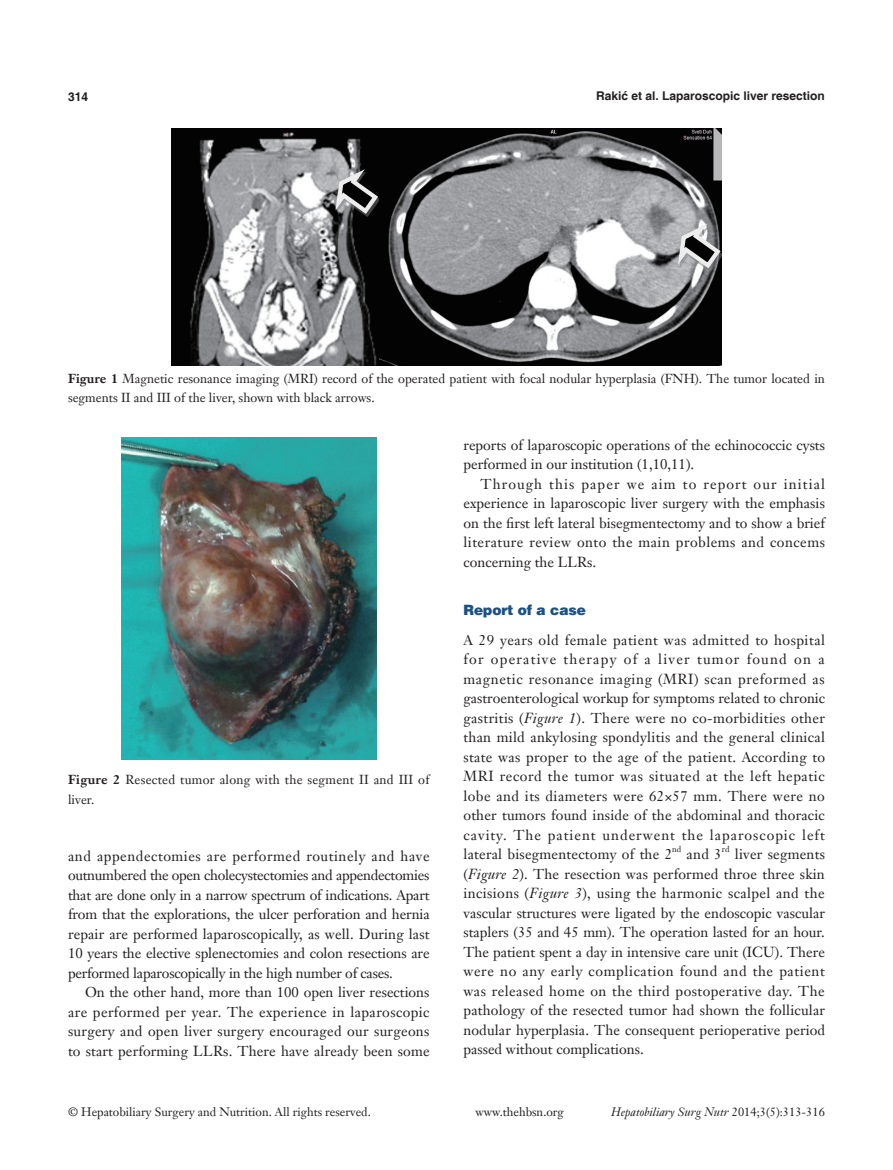
<style>
.page{position:relative;width:893px;height:1170px;background:#fff}
.page>*{position:absolute;margin:0;border:0;box-sizing:border-box;transform-origin:0 0}
.t1{font:14.25px/19.5px "Janson Text LT";color:#231f20;text-align:justify}
.t2{font:900 14.25px "Helvetica";color:#1c5085}
.t3{font:12.75px/19.5px "Janson Text LT";color:#231f20}
.t4{font:12.75px/19.5px "Janson Text LT";letter-spacing:.02em;color:#231f20}
.t5{font:12px "Janson Text LT";color:#231f20}
.t6{font:700 12px "Helvetica";color:#231f20}
.t7{font:italic 12px "Janson Text LT";color:#231f20}
.t8{font:8.25px "Janson Text LT";color:#231f20}
.s1{font-weight:700}
.s2{font-style:italic}
.s3{font-style:normal}
</style>
<div class="page">
<img style="left:171px;top:129px;width:551px;height:237px">
<svg style="left:335px;top:169px;width:44px;height:48px;background:#636364"></svg>
<svg style="left:678px;top:223px;width:44px;height:48px;background:#898a8b"></svg>
<img style="left:121px;top:437px;width:256px;height:322px">
<p class="t6" style="left:68px;top:89px;width:22px">314</p>
<p class="t6" style="left:596px;top:88px;width:230px">Rakić et al. Laparoscopic liver resection</p>
<p class="t3" style="left:68px;top:368px;width:758px"><span class="s1">Figure 1</span> Magnetic resonance imaging (MRI) record of the operated patient with focal nodular hyperplasia (FNH). The tumor located in segments II and III of the liver, shown with black arrows.</p>
<p class="t4" style="left:68px;top:770px;width:363px"><span class="s1">Figure 2</span> Resected tumor along with the segment II and III of liver.</p>
<p class="t1" style="left:68px;top:845px;width:363px">and appendectomies are performed routinely and have outnumbered the open cholecystectomies and appendectomies that are done only in a narrow spectrum of indications. Apart from that the explorations, the ulcer perforation and hernia repair are performed laparoscopically, as well. During last 10 years the elective splenectomies and colon resections are performed laparoscopically in the high number of cases.</p>
<p class="t1" style="left:68px;top:982px;width:363px;text-indent:17px">On the other hand, more than 100 open liver resections are performed per year. The experience in laparoscopic surgery and open liver surgery encouraged our surgeons to start performing LLRs. There have already been some</p>
<p class="t1" style="left:463px;top:434px;width:363px">reports of laparoscopic operations of the echinococcic cysts performed in our institution (1,10,11).</p>
<p class="t1" style="left:463px;top:473px;width:363px;text-indent:17px">Through this paper we aim to report our initial experience in laparoscopic liver surgery with the emphasis on the first left lateral bisegmentectomy and to show a brief literature review onto the main problems and concems concerning the LLRs.</p>
<p class="t2" style="left:463px;top:601px;width:124px">Report of a case</p>
<p class="t1" style="left:463px;top:629px;width:363px">A 29 years old female patient was admitted to hospital for operative therapy of a liver tumor found on a magnetic resonance imaging (MRI) scan preformed as gastroenterological workup for symptoms related to chronic gastritis (<span class="s2">Figure 1</span>). There were no co-morbidities other than mild ankylosing spondylitis and the general clinical state was proper to the age of the patient. According to MRI record the tumor was situated at the left hepatic lobe and its diameters were 62×57 mm. There were no other tumors found inside of the abdominal and thoracic cavity. The patient underwent the laparoscopic left lateral bisegmentectomy of the 2</p>
<p class="t8" style="left:672px;top:844px;width:11px">nd</p>
<p class="t1" style="left:687px;top:844px;width:37px">and 3</p>
<p class="t8" style="left:722px;top:844px;width:9px">rd</p>
<p class="t1" style="left:463px;top:844px;width:363px;text-indent:271px">liver segments (<span class="s2">Figure 2</span>). The resection was performed throe three skin incisions (<span class="s2">Figure 3</span>), using the harmonic scalpel and the vascular structures were ligated by the endoscopic vascular staplers (35 and 45 mm). The operation lasted for an hour.<br>The patient spent a day in intensive care unit (ICU). There were no any early complication found and the patient was released home on the third postoperative day. The pathology of the resected tumor had shown the follicular nodular hyperplasia. The consequent perioperative period passed without complications.</p>
<p class="t5" style="left:68px;top:1104px;width:304px">© Hepatobiliary Surgery and Nutrition. All rights reserved.</p>
<p class="t5" style="left:475px;top:1104px;width:90px">www.thehbsn.org</p>
<p class="t7" style="left:611px;top:1104px;width:215px">Hepatobiliary Surg Nutr <span class="s3">2014;3(5):313-316</span></p>
</div>
